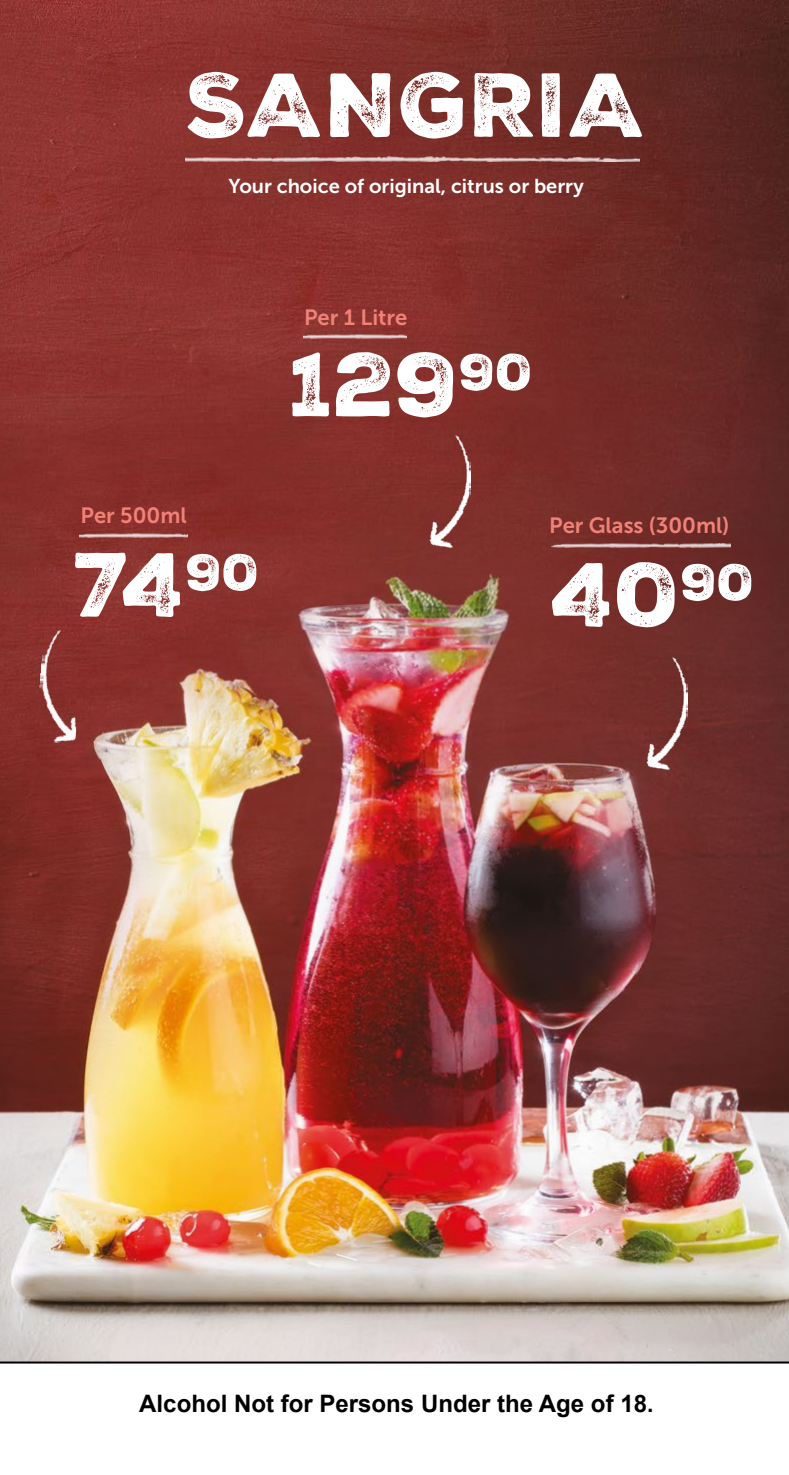
<style>
.page{position:relative;width:789px;height:1475px;background:#fff}
.page>*{position:absolute;margin:0;border:0;box-sizing:border-box;transform-origin:0 0}
.t1{font:87.6px "Nexa Rust Sans Black 02";letter-spacing:.005em;color:#fff}
.t2{font:700 24px "Arial";color:#000}
.t3{font:22px "Museo Sans 700";color:#f08278}
.t4{font:20px "Museo Sans 700";color:#fff}
.s1{font-size:23px}
</style>
<div class="page">
<img style="left:0;top:0;width:788px;height:1361px">
<hr style="left:0;top:1361px;width:788px;height:2px;background:#000">
<img style="left:185px;top:156px;width:454px;height:5px">
<img style="left:303px;top:333px;width:103px;height:5px">
<img style="left:80px;top:532px;width:107px;height:5px">
<img style="left:550px;top:542px;width:180px;height:5px">
<img style="left:429px;top:434px;width:41px;height:113px">
<img style="left:646px;top:656px;width:41px;height:113px">
<img style="left:34px;top:627px;width:51px;height:117px">
<h1 class="t1" style="left:186px;top:46px;width:463px">SANGRIA</h1>
<p class="t4" style="left:228px;top:175px;width:357px">Your choice of original, citrus or berry</p>
<p class="t3" style="left:304px;top:305px;width:105px">Per 1 Litre</p>
<h1 class="t1" style="left:290px;top:325px;width:244px">129<sup>90</sup></h1>
<p class="t3" style="left:80px;top:503px;width:108px">Per 500ml</p>
<h1 class="t1" style="left:74px;top:525px;width:187px">74<sup>90</sup></h1>
<p class="t3" style="left:549px;top:513px;width:181px">Per Glass (300ml)</p>
<h1 class="t1" style="left:550px;top:535px;width:205px">40<sup>90</sup></h1>
<p class="t2" style="left:139px;top:1387px;width:515px">Alcohol Not for Persons Under the Age of 18<span class="s1">.</span></p>
</div>
